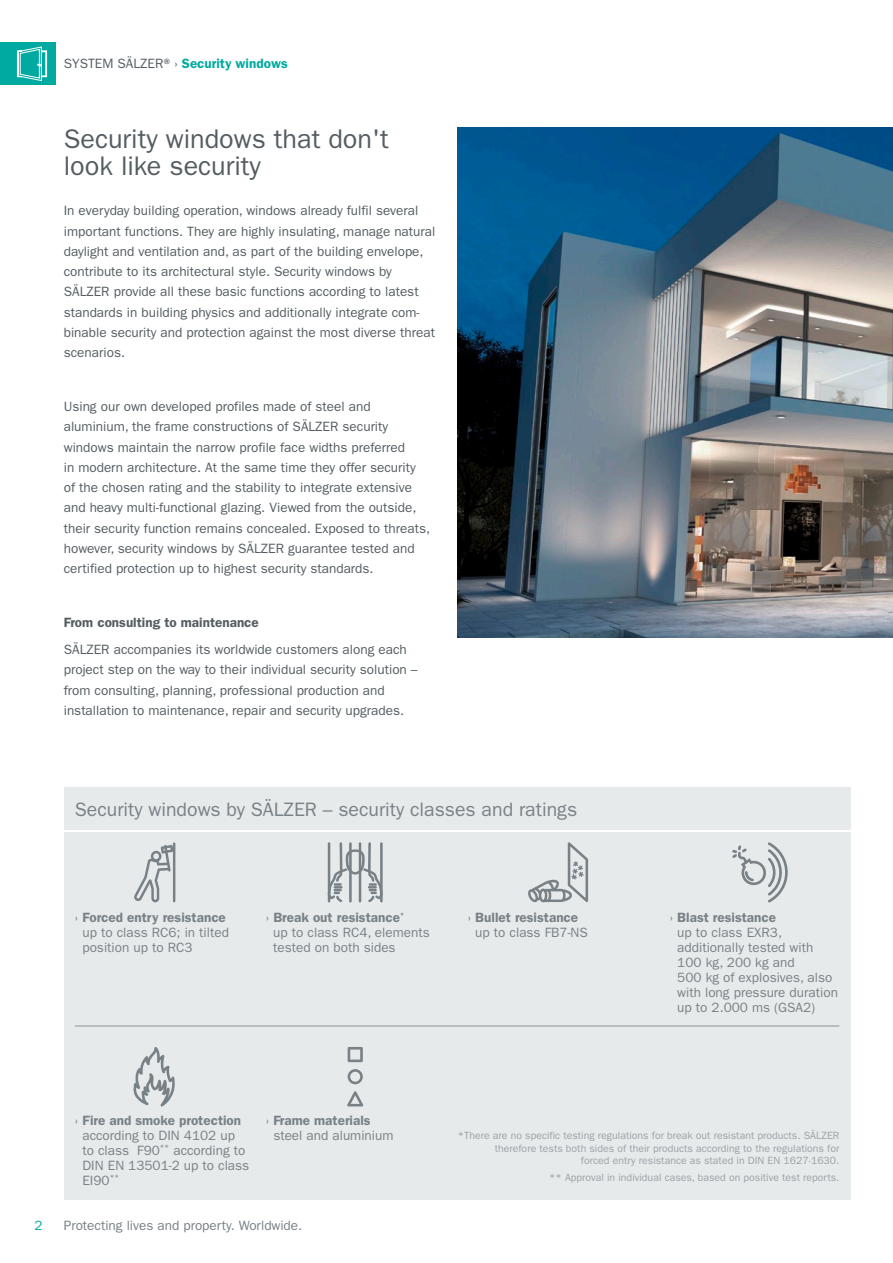
<style>
.page{position:relative;width:893px;height:1263px;background:#fff}
.page>*{position:absolute;margin:0;border:0;box-sizing:border-box;transform-origin:0 0}
.t1{font:27px/27px "ITC Franklin Gothic Std";color:#545d61}
.t2{font:19.5px "ITC Franklin Gothic Std";color:#788186}
.t3{font:13.5px/20.2px "ITC Franklin Gothic Std";color:#545d61}
.t4{font:13.5px/15px "ITC Franklin Gothic Std";color:#788186}
.t5{font:600 13.5px "ITC Franklin Gothic Std";color:#00aaa0}
.t6{font:600 13.5px "ITC Franklin Gothic Std";color:#545d61}
.t7{font:13.5px "ITC Franklin Gothic Std";color:#00aaa0}
.t8{font:10.5px/12.6px "ITC Franklin Gothic Std";color:#9aa2a7;text-align:right}
.s1{font-weight:400;color:#545d61}
.s2{font-weight:600}
</style>
<div class="page">
<div style="left:0;top:43px;width:55px;height:42px;background:#00aaa0"></div>
<svg style="left:17px;top:47px;width:30px;height:34px"></svg>
<div style="left:64px;top:788px;width:786px;height:42px;background:#e7eaeb"></div>
<div style="left:64px;top:833px;width:786px;height:367px;background:#e7eaeb"></div>
<img style="left:457px;top:128px;width:436px;height:510px">
<hr style="left:173px;top:842px;width:2px;height:60px;background:#788186">
<svg style="left:134px;top:845px;width:39px;height:57px"></svg>
<svg style="left:732px;top:842px;width:56px;height:60px"></svg>
<svg style="left:327px;top:842px;width:56px;height:60px"></svg>
<hr style="left:359px;top:842px;width:2px;height:60px;background:#788186">
<hr style="left:349px;top:842px;width:3px;height:60px;background:#788186">
<svg style="left:133px;top:1047px;width:42px;height:59px"></svg>
<svg style="left:348px;top:1047px;width:15px;height:15px"></svg>
<svg style="left:348px;top:1069px;width:15px;height:15px"></svg>
<svg style="left:347px;top:1091px;width:16px;height:15px"></svg>
<hr style="left:75px;top:1025px;width:764px;height:1px;background:#899297">
<svg style="left:528px;top:842px;width:60px;height:60px"></svg>
<p class="t5" style="left:64px;top:56px;width:225px"><span class="s1">SYSTEM SÄLZER® ›</span> Security windows</p>
<h1 class="t1" style="left:64px;top:125px;width:327px">Security windows that don't look like security</h1>
<p class="t3" style="left:64px;top:201px;width:373px">In everyday building operation, windows already fulfil several important functions. They are highly insulating, manage natural daylight and ventilation and, as part of the building envelope, contribute to its architectural style. Security windows by SÄLZER provide all these basic functions according to latest standards in building physics and additionally integrate com&shy;binable security and protection against the most diverse threat scenarios.</p>
<p class="t3" style="left:64px;top:396px;width:368px">Using our own developed profiles made of steel and aluminium, the frame constructions of SÄLZER security windows maintain the narrow profile face widths preferred<br>in modern architecture. At the same time they offer security of the chosen rating and the stability to integrate extensive and heavy multi-functional glazing. Viewed from the outside, their security function remains concealed. Exposed to threats, however, security windows by SÄLZER guarantee tested and certified protection up to highest security standards.</p>
<p class="t6" style="left:64px;top:614px;width:197px">From consulting to maintenance</p>
<p class="t3" style="left:64px;top:639px;width:355px">SÄLZER accompanies its worldwide customers along each project step on the way to their individual security solution – from consulting, planning, professional production and installation to maintenance, repair and security upgrades.</p>
<h2 class="t2" style="left:75px;top:798px;width:504px">Security windows by SÄLZER – security classes and ratings</h2>
<p class="t4" style="left:82px;top:910px;width:148px;text-indent:-8px">› <span class="s2">Forced entry resistance </span>up to class RC6; in tilted position up to RC3</p>
<p class="t4" style="left:273px;top:910px;width:158px;text-indent:-8px">› <span class="s2">Break out resistance</span><sup>*<br></sup>up to class RC4, elements tested on both sides</p>
<p class="t4" style="left:475px;top:910px;width:114px;text-indent:-8px">› <span class="s2">Bullet resistance </span>up to class FB7-NS</p>
<p class="t4" style="left:677px;top:910px;width:162px;text-indent:-8px">› <span class="s2">Blast resistance<br></span>up to class EXR3, additionally tested with<br>100 kg, 200 kg and<br>500 kg of explosives, also with long pressure duration up to 2.000 ms (GSA2)</p>
<p class="t4" style="left:82px;top:1113px;width:168px;text-indent:-8px">› <span class="s2">Fire and smoke protection </span>according to DIN 4102 up to class F90<sup>**</sup> according to<br>DIN EN 13501-2 up to class<br>EI90<sup>**</sup></p>
<p class="t4" style="left:273px;top:1113px;width:122px;text-indent:-8px">› <span class="s2">Frame materials </span>steel and aluminium</p>
<p class="t7" style="left:34px;top:1217px;width:10px">2</p>
<p class="t4" style="left:64px;top:1218px;width:240px">Protecting lives and property. Worldwide.</p>
<p class="t8" style="left:458px;top:1129px;width:383px">*There are no specific testing regulations for break out resistant products. SÄLZER therefore tests both sides of their products according to the regulations for<br>forced entry resistance as stated in DIN EN 1627-1630.</p>
<p class="t8" style="left:549px;top:1171px;width:292px">** Approval in individual cases, based on positive test reports.</p>
</div>
